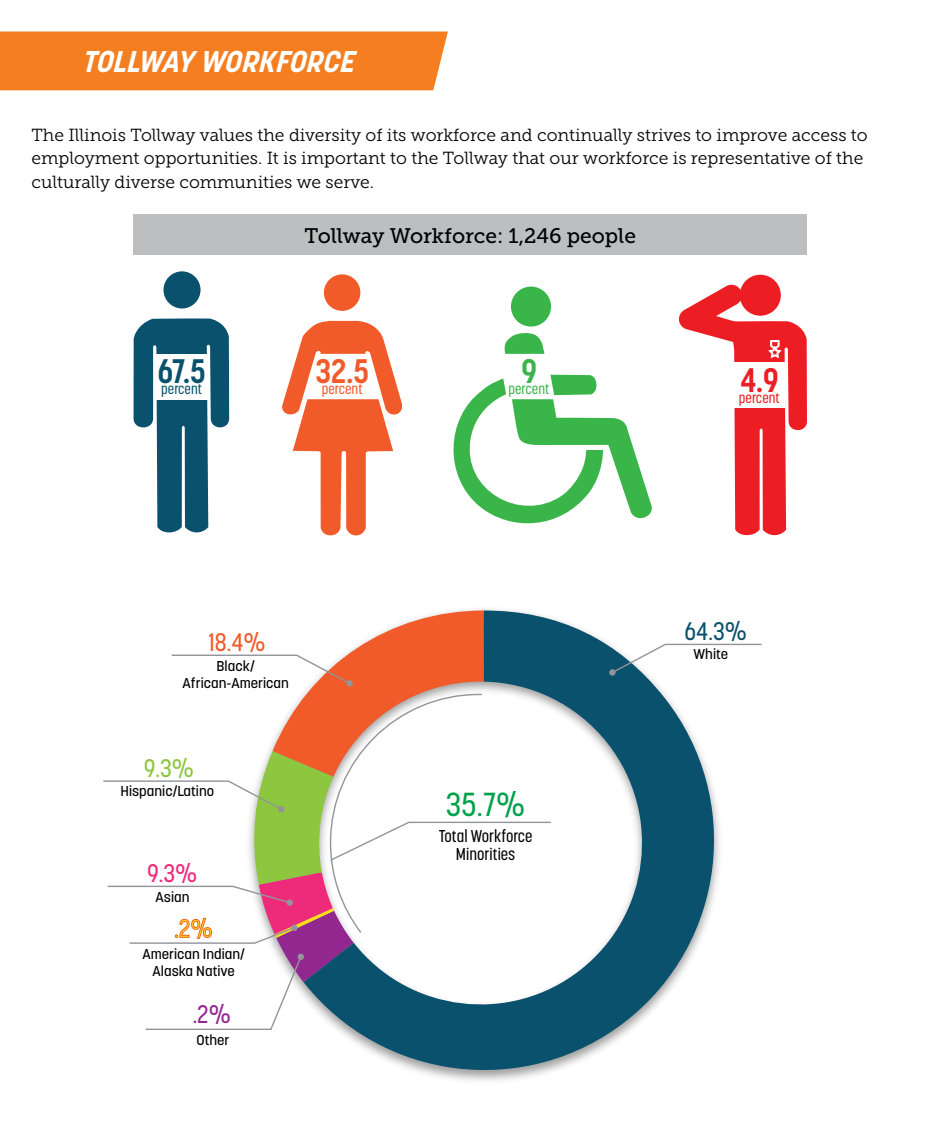
<style>
.page{position:relative;width:945px;height:1134px;background:#fff}
.page>*{position:absolute;margin:0;border:0;box-sizing:border-box;transform-origin:0 0}
.t1{font:700 33.77px "Korolev Condensed";color:#0a516d}
.t2{font:700 33.77px "Korolev Condensed";color:#f15a29}
.t3{font:700 33.77px "Korolev Condensed";color:#ed1d24}
.t4{font:700 33.77px "Korolev Condensed";color:#39b54a}
.t5{font:500 33.07px "Korolev Condensed";color:#00a14b}
.t6{font:italic 700 29.75px "Korolev";color:#fff}
.t7{font:500 25.2px "Korolev Condensed";color:#f15a29}
.t8{font:500 25.2px "Korolev Condensed";color:#0a516d}
.t9{font:500 25.2px "Korolev Condensed";color:#8dc63f}
.t10{font:500 25.2px "Korolev Condensed";color:#ee2a7b}
.t11{font:500 25.2px "Korolev Condensed";color:#ffde17}
.t12{font:500 25.2px "Korolev Condensed";color:#92278f}
.t13{font:21px "Museo Slab 500";letter-spacing:-.005em;color:#000}
.t14{font:17.5px/23.4px "Museo Slab 300";color:#000}
.t15{font:500 16.97px/18.4px "Korolev Condensed";color:#000;text-align:center}
.t16{font:500 14.88px "Korolev Condensed";color:#0a516d}
.t17{font:500 14.88px "Korolev Condensed";color:#ed1d24}
.t18{font:500 14.88px "Korolev Condensed";color:#39b54a}
.t19{font:500 14.88px "Korolev Condensed";color:#f15a29}
.t20{font:500 14.17px/17px "Korolev";color:#000;text-align:center}
</style>
<div class="page">
<div style="left:0;top:31px;width:448px;height:59px;background:#f57e20"></div>
<svg style="left:453px;top:287px;width:199px;height:237px"></svg>
<div style="left:324px;top:274px;width:36px;height:37px;background:#f15a29;border-radius:50%"></div>
<svg style="left:679px;top:275px;width:128px;height:261px"></svg>
<svg style="left:134px;top:271px;width:95px;height:262px"></svg>
<div style="left:156px;top:354px;width:52px;height:45px;background:#fff"></div>
<div style="left:734px;top:363px;width:51px;height:45px;background:#fff"></div>
<svg style="left:503px;top:354px;width:52px;height:45px"></svg>
<svg style="left:282px;top:321px;width:121px;height:215px"></svg>
<div style="left:134px;top:215px;width:673px;height:40px;background:#bcbec0"></div>
<svg style="left:340px;top:610px;width:380px;height:471px"></svg>
<svg style="left:609px;top:643px;width:153px;height:33px"></svg>
<svg style="left:103px;top:611px;width:449px;height:420px"></svg>
<h3 class="t6" style="left:81px;top:43px;width:283px">TOLLWAYWORKFORCE</h3>
<p class="t14" style="left:32px;top:123px;width:838px">The Illinois Tollway values the diversity of its workforce and continually strives to improve access to employment opportunities. It is important to the Tollway that our workforce is representative of the culturally diverse communities we serve.</p>
<h1 class="t1" style="left:158px;top:351px;width:50px">67.5</h1>
<p class="t16" style="left:161px;top:380px;width:42px">percent</p>
<p class="t13" style="left:305px;top:224px;width:333px">Tollway Workforce: 1,246 people</p>
<h1 class="t2" style="left:316px;top:351px;width:55px">32.5</h1>
<p class="t19" style="left:322px;top:380px;width:42px">percent</p>
<h1 class="t4" style="left:521px;top:351px;width:17px">9</h1>
<p class="t18" style="left:508px;top:380px;width:42px">percent</p>
<h1 class="t3" style="left:740px;top:360px;width:40px">4.9</h1>
<p class="t17" style="left:739px;top:389px;width:42px">percent</p>
<h3 class="t7" style="left:209px;top:627px;width:59px">18.4%</h3>
<p class="t20" style="left:183px;top:657px;width:108px">Black/<br>African-American</p>
<h3 class="t9" style="left:144px;top:753px;width:52px">9.3%</h3>
<p class="t20" style="left:120px;top:783px;width:95px">Hispanic/Latino</p>
<h3 class="t10" style="left:147px;top:858px;width:52px">9.3%</h3>
<p class="t20" style="left:156px;top:888px;width:35px">Asian</p>
<h3 class="t11" style="left:174px;top:914px;width:40px">.2%</h3>
<p class="t20" style="left:142px;top:945px;width:104px">American Indian/<br>Alaska Native</p>
<h3 class="t12" style="left:193px;top:999px;width:40px">.2%</h3>
<p class="t20" style="left:197px;top:1031px;width:35px">Other</p>
<h2 class="t5" style="left:446px;top:785px;width:82px">35.7%</h2>
<p class="t15" style="left:439px;top:827px;width:95px">Total Workforce<br>Minorities</p>
<h3 class="t8" style="left:684px;top:616px;width:64px">64.3%</h3>
<p class="t20" style="left:694px;top:645px;width:36px">White</p>
</div>
